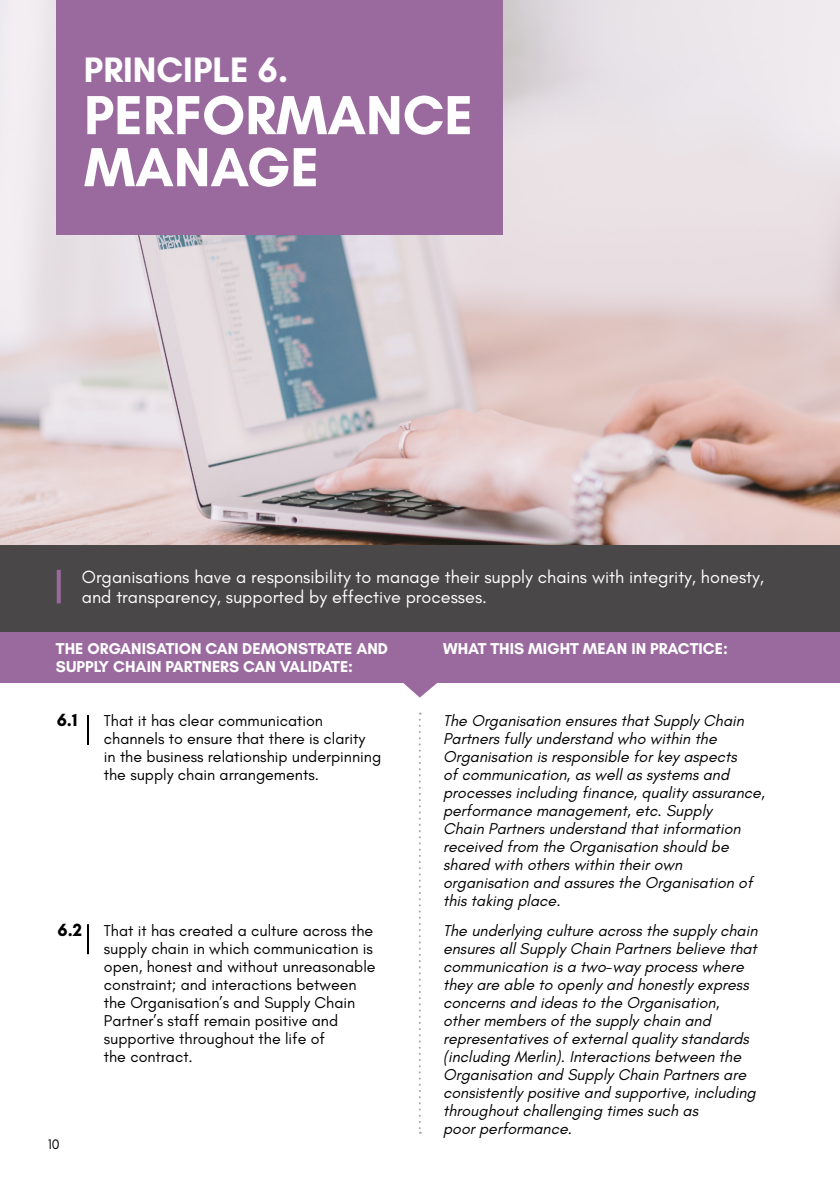
<style>
.page{position:relative;width:840px;height:1191px;background:#fff}
.page>*{position:absolute;margin:0;border:0;box-sizing:border-box;transform-origin:0 0}
.t1{font:700 56px/52px "Glacial Indifference";color:#fff}
.t2{font:700 36px "Glacial Indifference";color:#fff}
.t3{font:18px/20px "Glacial Indifference";color:#fff}
.t4{font:700 18px "Glacial Indifference";color:#000}
.t5{font:italic 16px/18px "Glacial Indifference";color:#000}
.t6{font:16px/18px "Glacial Indifference";color:#000}
.t7{font:700 16px/18px "Glacial Indifference";color:#fff}
.t8{font:14px "Glacial Indifference";color:#000}
</style>
<div class="page">
<img style="left:0;top:0;width:839px;height:544px">
<div style="left:0;top:631px;width:839px;height:51px;background:#9a6a9f"></div>
<div style="left:57px;top:0;width:445px;height:235px;background:#9a6a9f"></div>
<svg style="left:400px;top:682px;width:39px;height:15px"></svg>
<svg style="left:418px;top:712px;width:2px;height:421px"></svg>
<hr style="left:87px;top:715px;width:2px;height:30px;background:#000">
<hr style="left:87px;top:924px;width:2px;height:30px;background:#000">
<div style="left:0;top:544px;width:839px;height:87px;background:#4a4748"></div>
<svg style="left:57px;top:570px;width:4px;height:33px"></svg>
<h2 class="t2" style="left:84px;top:48px;width:205px">PRINCIPLE 6.</h2>
<h1 class="t1" style="left:84px;top:89px;width:390px">PERFORMANCE<br>MANAGE</h1>
<p class="t3" style="left:82px;top:567px;width:683px">Organisations have a responsibility to manage their supply chains with integrity, honesty, and transparency, supported by effective processes.</p>
<p class="t7" style="left:56px;top:639px;width:333px">THE ORGANISATION CAN DEMONSTRATE AND<br>SUPPLY CHAIN PARTNERS CAN VALIDATE:</p>
<p class="t7" style="left:443px;top:639px;width:286px">WHAT THIS MIGHT MEAN IN PRACTICE:</p>
<p class="t4" style="left:57px;top:708px;width:22px">6.1</p>
<p class="t6" style="left:104px;top:711px;width:279px">That it has clear communication channels to ensure that there is clarity<br>in the business relationship underpinning the supply chain arrangements.</p>
<p class="t4" style="left:57px;top:918px;width:26px">6.2</p>
<p class="t6" style="left:104px;top:921px;width:273px">That it has created a culture across the supply chain in which communication is open, honest and without unreasonable constraint; and interactions between the Organisation’s and Supply Chain Partner’s staff remain positive and supportive throughout the life of<br>the contract.</p>
<p class="t8" style="left:48px;top:1136px;width:13px">10</p>
<p class="t5" style="left:443px;top:711px;width:323px">The Organisation ensures that Supply Chain Partners fully understand who within the Organisation is responsible for key aspects<br>of communication, as well as systems and processes including finance, quality assurance, performance management, etc. Supply<br>Chain Partners understand that information received from the Organisation should be shared with others within their own organisation and assures the Organisation of this taking place.</p>
<p class="t5" style="left:443px;top:921px;width:316px">The underlying culture across the supply chain ensures all Supply Chain Partners believe that communication is a two-way process where they are able to openly and honestly express concerns and ideas to the Organisation, other members of the supply chain and representatives of external quality standards (including Merlin). Interactions between the Organisation and Supply Chain Partners are consistently positive and supportive, including throughout challenging times such as<br>poor performance.</p>
</div>
